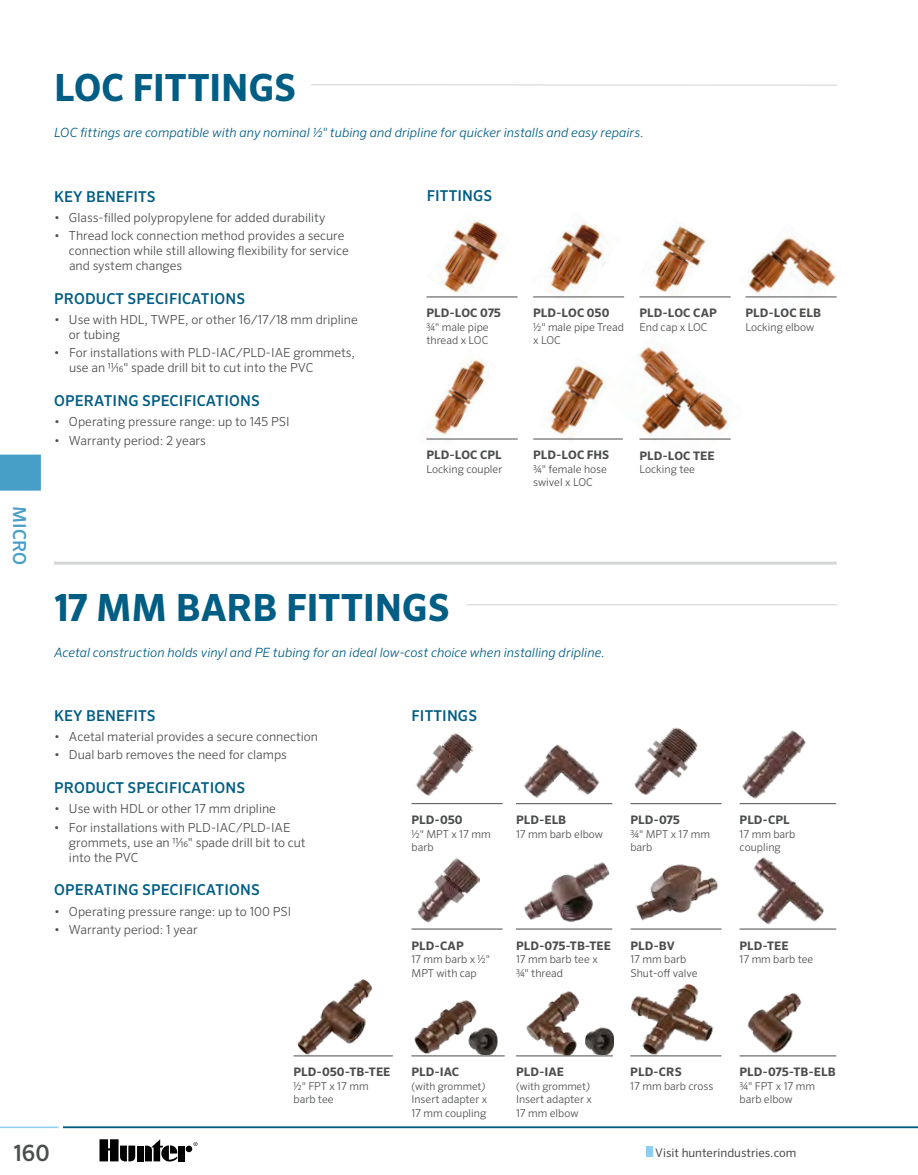
<style>
.page{position:relative;width:918px;height:1175px;background:#fff}
.page>*{position:absolute;margin:0;border:0;box-sizing:border-box;transform-origin:0 0}
.t1{font:700 37.5px "Sero Pro";letter-spacing:-.005em;color:#005d83}
.t2{font:500 22.5px "Sero Pro";color:#4c4d4d}
.t3{font:500 18px "Sero Pro";letter-spacing:.01em;color:#479ec7}
.t4{font:500 15px "Sero Pro";letter-spacing:.01em;color:#005d83}
.t5{font:italic 300 12.75px "Sero Pro";letter-spacing:.005em;color:#005d83}
.t6{font:300 12.45px/15px "Sero Pro";color:#4c4d4d}
.t7{font:12px "Sero Pro";color:#4c4d4d}
.t8{font:700 11.7px "Sero Pro";letter-spacing:.005em;color:#4c4d4d}
.t9{font:300 10.8px/13.5px "Sero Pro";color:#4c4d4d}
.t10{font:300 10.5px "Sero Pro";color:#4c4d4d}
.s1{font-style:italic}
</style>
<div class="page">
<div style="left:646px;top:1146px;width:7px;height:10px;background:#8dcef2"></div>
<hr style="left:63px;top:1126px;width:855px;height:2px;background:#005d83">
<hr style="left:0;top:1126px;width:58px;height:2px;background:#8dcef2">
<svg style="left:194px;top:1142px;width:3px;height:4px"></svg>
<div style="left:137px;top:1145px;width:7px;height:16px;background:#000"></div>
<div style="left:186px;top:1145px;width:6px;height:7px;background:#000;border-radius:50%"></div>
<div style="left:178px;top:1145px;width:7px;height:16px;background:#000"></div>
<svg style="left:145px;top:1139px;width:32px;height:22px"></svg>
<svg style="left:100px;top:1139px;width:35px;height:22px"></svg>
<hr style="left:54px;top:604px;width:783px;height:1px;background:#d5d2d0">
<svg style="left:311px;top:84px;width:526px;height:2px"></svg>
<div style="left:0;top:454px;width:41px;height:36px;background:#479ec7"></div>
<hr style="left:54px;top:561px;width:783px;height:3px;background:#d4d5d5">
<div style="left:54px;top:568px;width:413px;height:53px;background:#fff"></div>
<hr style="left:411px;top:803px;width:92px;height:1px;background:#4c4d4d">
<hr style="left:630px;top:803px;width:92px;height:1px;background:#4c4d4d">
<hr style="left:740px;top:928px;width:96px;height:1px;background:#4c4d4d">
<hr style="left:630px;top:928px;width:92px;height:1px;background:#4c4d4d">
<hr style="left:516px;top:803px;width:96px;height:1px;background:#4c4d4d">
<hr style="left:411px;top:928px;width:92px;height:1px;background:#4c4d4d">
<hr style="left:516px;top:928px;width:96px;height:1px;background:#4c4d4d">
<img style="left:416px;top:732px;width:57px;height:63px">
<img style="left:417px;top:857px;width:63px;height:65px">
<img style="left:521px;top:862px;width:92px;height:67px">
<img style="left:297px;top:979px;width:76px;height:76px">
<img style="left:635px;top:864px;width:83px;height:57px">
<img style="left:414px;top:1000px;width:84px;height:53px">
<img style="left:524px;top:744px;width:76px;height:54px">
<img style="left:753px;top:857px;width:71px;height:68px">
<img style="left:526px;top:991px;width:83px;height:64px">
<img style="left:634px;top:727px;width:64px;height:69px">
<img style="left:740px;top:993px;width:74px;height:64px">
<img style="left:630px;top:983px;width:92px;height:74px">
<img style="left:742px;top:730px;width:64px;height:69px">
<img style="left:613px;top:346px;width:118px;height:93px">
<img style="left:533px;top:222px;width:87px;height:75px">
<img style="left:426px;top:219px;width:86px;height:78px">
<img style="left:639px;top:224px;width:75px;height:73px">
<img style="left:426px;top:359px;width:72px;height:80px">
<img style="left:745px;top:236px;width:92px;height:62px">
<img style="left:537px;top:363px;width:76px;height:76px">
<hr style="left:533px;top:297px;width:91px;height:1px;background:#4c4d4d">
<hr style="left:426px;top:297px;width:92px;height:1px;background:#4c4d4d">
<hr style="left:426px;top:439px;width:92px;height:1px;background:#4c4d4d">
<hr style="left:639px;top:439px;width:92px;height:1px;background:#4c4d4d">
<hr style="left:746px;top:297px;width:91px;height:1px;background:#4c4d4d">
<hr style="left:639px;top:297px;width:92px;height:1px;background:#4c4d4d">
<hr style="left:533px;top:439px;width:90px;height:1px;background:#4c4d4d">
<hr style="left:630px;top:1055px;width:92px;height:1px;background:#4c4d4d">
<hr style="left:740px;top:803px;width:96px;height:1px;background:#4c4d4d">
<hr style="left:516px;top:1055px;width:97px;height:1px;background:#4c4d4d">
<hr style="left:411px;top:1055px;width:94px;height:1px;background:#4c4d4d">
<hr style="left:294px;top:1055px;width:99px;height:1px;background:#4c4d4d">
<hr style="left:740px;top:1055px;width:96px;height:1px;background:#4c4d4d">
<img style="left:469px;top:1028px;width:28px;height:26px">
<img style="left:585px;top:1028px;width:29px;height:26px">
<h1 class="t1" style="left:54px;top:64px;width:243px">LOC FITTINGS</h1>
<h3 class="t3" style="left:30px;top:505px;width:61px;rotate:90deg">MICRO</h3>
<p class="t5" style="left:54px;top:125px;width:591px">LOC fittings are compatible with any nominal 1/2" tubing and dripline for quicker installs and easy repairs.</p>
<p class="t4" style="left:54px;top:187px;width:103px">KEY BENEFITS</p>
<p class="t6" style="left:54px;top:210px;width:273px">• Glass-filled polypropylene for added durability</p>
<p class="t6" style="left:69px;top:228px;width:281px;text-indent:-15px">• Thread lock connection method provides a secure connection while still allowing flexibility for service and system changes</p>
<p class="t4" style="left:54px;top:289px;width:193px">PRODUCT SPECIFICATIONS</p>
<p class="t6" style="left:69px;top:312px;width:290px;text-indent:-15px">• Use with HDL, TWPE, or other 16/17/18 mm dripline or tubing</p>
<p class="t6" style="left:69px;top:345px;width:288px;text-indent:-15px">• For installations with PLD-IAC/PLD-IAE grommets, use an 11/ 16" spade drill bit to cut into the PVC</p>
<p class="t4" style="left:54px;top:391px;width:207px">OPERATING SPECIFICATIONS</p>
<p class="t6" style="left:54px;top:414px;width:237px">• Operating pressure range: up to 145 PSI</p>
<p class="t6" style="left:54px;top:432px;width:153px">• Warranty period: 2 years</p>
<p class="t4" style="left:427px;top:186px;width:67px">FITTINGS</p>
<p class="t8" style="left:426px;top:306px;width:76px">PLD-LOC 075</p>
<p class="t9" style="left:426px;top:320px;width:64px">¾" male pipe thread x LOC</p>
<p class="t8" style="left:533px;top:306px;width:78px">PLD-LOC 050</p>
<p class="t9" style="left:533px;top:320px;width:92px">½" male pipe Tread x LOC</p>
<p class="t8" style="left:639px;top:306px;width:79px">PLD-LOC CAP</p>
<p class="t9" style="left:639px;top:320px;width:70px">End cap x LOC</p>
<p class="t8" style="left:426px;top:448px;width:77px">PLD-LOC CPL</p>
<p class="t9" style="left:426px;top:462px;width:77px">Locking coupler</p>
<p class="t8" style="left:533px;top:448px;width:78px">PLD-LOC FHS</p>
<p class="t9" style="left:533px;top:462px;width:75px">¾" female hose swivel x LOC</p>
<p class="t8" style="left:639px;top:448px;width:77px">PLD-LOC TEE</p>
<p class="t9" style="left:639px;top:462px;width:57px">Locking tee</p>
<p class="t8" style="left:746px;top:306px;width:77px">PLD-LOC ELB</p>
<p class="t9" style="left:746px;top:320px;width:70px">Locking elbow</p>
<h1 class="t1" style="left:54px;top:585px;width:397px">17 MM BARB FITTINGS</h1>
<p class="t5" style="left:54px;top:645px;width:552px">Acetal construction holds vinyl and PE tubing for an ideal low-cost choice when installing dripline.</p>
<p class="t4" style="left:54px;top:706px;width:103px">KEY BENEFITS</p>
<p class="t6" style="left:54px;top:729px;width:265px">• Acetal material provides a secure connection</p>
<p class="t6" style="left:54px;top:747px;width:234px">• Dual barb removes the need for clamps</p>
<p class="t4" style="left:54px;top:778px;width:193px">PRODUCT SPECIFICATIONS</p>
<p class="t6" style="left:54px;top:801px;width:224px">• Use with HDL or other 17 mm dripline</p>
<p class="t6" style="left:69px;top:819px;width:238px;text-indent:-15px">• For installations with PLD-IAC/PLD-IAE grommets, use an 11/ 16" spade drill bit to cut into the PVC</p>
<p class="t4" style="left:54px;top:880px;width:207px">OPERATING SPECIFICATIONS</p>
<p class="t6" style="left:54px;top:903px;width:239px">• Operating pressure range: up to 100 PSI</p>
<p class="t6" style="left:54px;top:921px;width:145px">• Warranty period: 1 year</p>
<p class="t4" style="left:412px;top:706px;width:67px">FITTINGS</p>
<p class="t8" style="left:411px;top:812px;width:53px">PLD-050</p>
<p class="t9" style="left:411px;top:827px;width:81px">½" MPT x 17 mm barb</p>
<p class="t8" style="left:516px;top:813px;width:52px">PLD-ELB</p>
<p class="t9" style="left:516px;top:827px;width:89px">17 mm barb elbow</p>
<p class="t8" style="left:411px;top:938px;width:54px">PLD-CAP</p>
<p class="t9" style="left:411px;top:952px;width:80px">17 mm barb x ½"<br>MPT with cap</p>
<p class="t8" style="left:516px;top:938px;width:97px">PLD-075-TB-TEE</p>
<p class="t9" style="left:516px;top:952px;width:83px">17 mm barb tee x ¾" thread</p>
<p class="t8" style="left:630px;top:813px;width:51px">PLD-075</p>
<p class="t9" style="left:630px;top:827px;width:81px">¾" MPT x 17 mm barb</p>
<p class="t8" style="left:630px;top:938px;width:46px">PLD-BV</p>
<p class="t9" style="left:630px;top:952px;width:69px">17 mm barb<br>Shut-off valve</p>
<p class="t8" style="left:740px;top:812px;width:52px">PLD-CPL</p>
<p class="t9" style="left:740px;top:827px;width:57px">17 mm barb coupling</p>
<p class="t8" style="left:740px;top:938px;width:51px">PLD-TEE</p>
<p class="t9" style="left:740px;top:952px;width:75px">17 mm barb tee</p>
<p class="t8" style="left:294px;top:1065px;width:98px">PLD-050-TB-TEE</p>
<p class="t9" style="left:294px;top:1079px;width:77px">1/2" FPT x 17 mm barb tee</p>
<p class="t8" style="left:411px;top:1065px;width:49px">PLD-IAC</p>
<p class="t10" style="left:411px;top:1079px;width:76px">(with grommet<span class="s1">)</span></p>
<p class="t9" style="left:411px;top:1092px;width:77px">Insert adapter x<br>17 mm coupling</p>
<p class="t8" style="left:516px;top:1065px;width:49px">PLD-IAE</p>
<p class="t10" style="left:516px;top:1079px;width:76px">(with grommet<span class="s1">)</span></p>
<p class="t9" style="left:516px;top:1092px;width:77px">Insert adapter x<br>17 mm elbow</p>
<p class="t8" style="left:630px;top:1065px;width:53px">PLD-CRS</p>
<p class="t9" style="left:630px;top:1079px;width:85px">17 mm barb cross</p>
<p class="t8" style="left:740px;top:1065px;width:98px">PLD-075-TB-ELB</p>
<p class="t9" style="left:740px;top:1079px;width:77px">¾" FPT x 17 mm barb elbow</p>
<h2 class="t2" style="left:13px;top:1139px;width:38px">160</h2>
<p class="t7" style="left:655px;top:1145px;width:143px">Visit hunterindustries.com</p>
</div>
